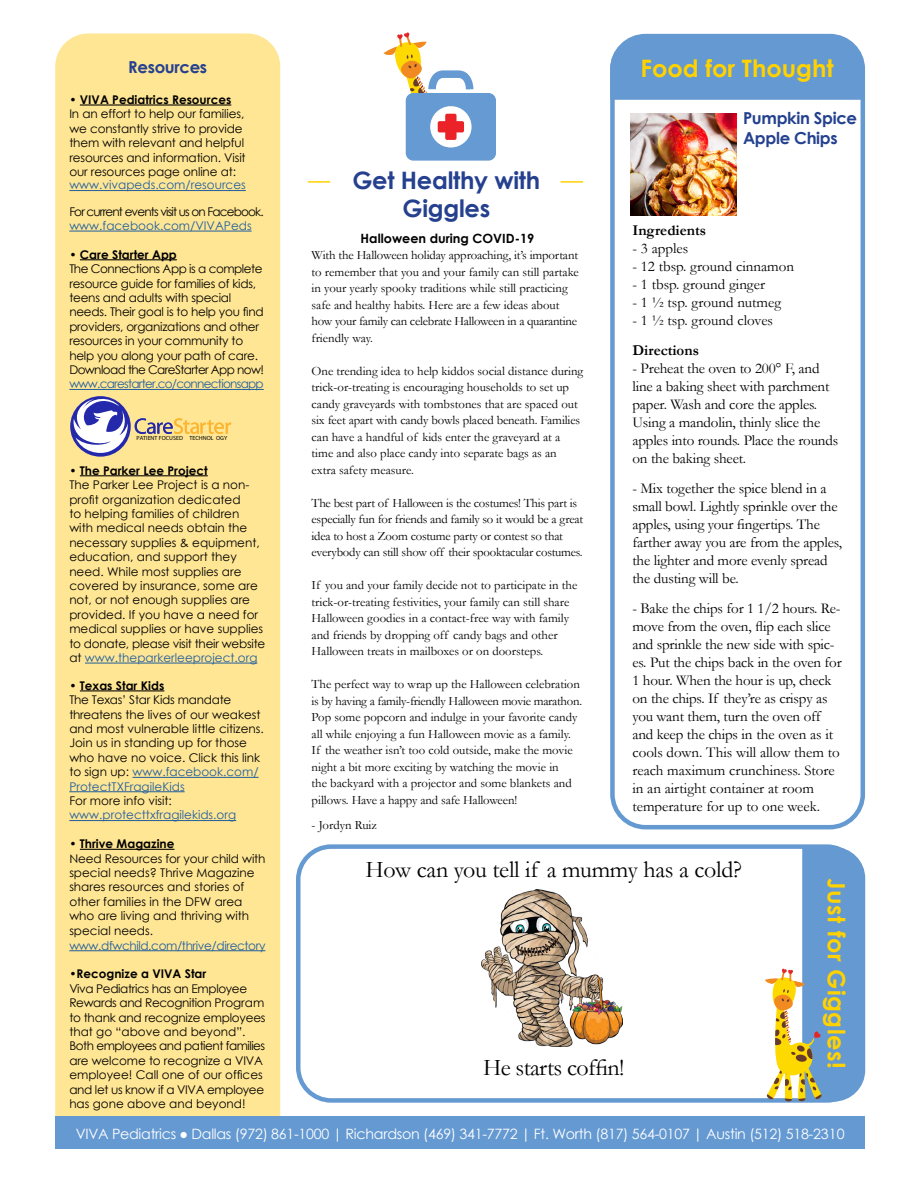
<style>
.page{position:relative;width:918px;height:1188px;background:#fff}
.page>*{position:absolute;margin:0;border:0;box-sizing:border-box;transform-origin:0 0}
.t1{font:24px "Garamond";letter-spacing:-.01em;color:#000}
.t2{font:700 24px "Century Gothic";letter-spacing:.01em;color:#ffd200}
.t3{font:700 24px/28.8px "Century Gothic";letter-spacing:-.01em;color:#25408f;text-align:center}
.t4{font:700 16.5px/19.8px "Century Gothic";letter-spacing:-.02em;color:#24418f}
.t5{font:700 16.5px "Century Gothic";letter-spacing:-.02em;color:#25408f}
.t6{font:15px/18px "Garamond";letter-spacing:-.01em;color:#000}
.t7{font:700 15px "Garamond";color:#000}
.t8{font:14.25px "Century Gothic";letter-spacing:-.02em;color:#fff}
.t9{font:12.75px/16.5px "Garamond";color:#000}
.t10{font:12.75px/16.5px "Garamond";letter-spacing:-.02em;color:#000}
.t11{font:700 12.75px "Century Gothic";color:#000}
.t12{font:12px/14.4px "Century Gothic";color:#000}
.t13{font:12px/14.4px "Century Gothic";letter-spacing:-.02em;color:#000}
.t14{font:700 12px "Century Gothic";color:#000}
.t15{font:12px "Century Gothic";color:#215e9e}
.t16{font:12px "Century Gothic";letter-spacing:-.07em;color:#000}
.t17{font:12px "Century Gothic";letter-spacing:-.06em;color:#215e9e}
.t18{font:12px "Century Gothic";letter-spacing:-.03em;color:#215e9e}
.t19{font:6px "Myriad Pro";color:#000}
.s1{font-weight:700}
.s2{color:#215e9e}
</style>
<div class="page">
<img style="left:482px;top:890px;width:140px;height:157px">
<div style="left:296px;top:844px;width:566px;height:259px;border:4px solid #6599d2;border-radius:33px"></div>
<div style="left:610px;top:34px;width:255px;height:795px;border:4px solid #6599d2;border-radius:33px"></div>
<div style="left:55px;top:33px;width:225px;height:1083px;background:#ffe694"></div>
<div style="left:55px;top:1116px;width:810px;height:33px;background:#6599d2"></div>
<hr style="left:80px;top:104px;width:151px;height:2px;background:#000">
<hr style="left:69px;top:190px;width:177px;height:1px;background:#215e9e">
<hr style="left:69px;top:231px;width:183px;height:1px;background:#215e9e">
<hr style="left:80px;top:259px;width:97px;height:1px;background:#000">
<hr style="left:69px;top:389px;width:195px;height:1px;background:#215e9e">
<hr style="left:80px;top:475px;width:128px;height:1px;background:#000">
<hr style="left:85px;top:663px;width:172px;height:1px;background:#215e9e">
<hr style="left:80px;top:690px;width:84px;height:1px;background:#000">
<hr style="left:132px;top:777px;width:127px;height:1px;background:#215e9e">
<hr style="left:69px;top:791px;width:116px;height:1px;background:#215e9e">
<hr style="left:69px;top:820px;width:167px;height:1px;background:#215e9e">
<hr style="left:80px;top:849px;width:94px;height:1px;background:#000">
<hr style="left:69px;top:950px;width:196px;height:1px;background:#215e9e">
<div style="left:610px;top:37px;width:251px;height:63px;background:#6599d2"></div>
<svg style="left:765px;top:847px;width:100px;height:256px"></svg>
<img style="left:631px;top:114px;width:106px;height:101px">
<svg style="left:72px;top:396px;width:57px;height:60px"></svg>
<svg style="left:135px;top:418px;width:96px;height:16px;background:#dfc081"></svg>
<hr style="left:308px;top:181px;width:22px;height:2px;background:#ffd200">
<svg style="left:384px;top:32px;width:110px;height:63px"></svg>
<img style="left:315px;top:95px;width:269px;height:88px">
<p class="t5" style="left:128px;top:54px;width:80px">Resources</p>
<h1 class="t2" style="left:641px;top:50px;width:194px">Food for Thought</h1>
<p class="t4" style="left:743px;top:108px;width:116px">Pumpkin Spice<br>Apple Chips</p>
<p class="t14" style="left:69px;top:90px;width:163px">• VIVA Pediatrics Resources</p>
<p class="t12" style="left:69px;top:107px;width:178px">In an effort to help our families, we constantly strive to provide them with relevant and helpful resources and information. Visit our resources page online at:</p>
<p class="t15" style="left:69px;top:177px;width:178px">www.vivapeds.com/resources</p>
<p class="t16" style="left:69px;top:204px;width:196px">For current events visit us on Facebook.</p>
<p class="t15" style="left:69px;top:217px;width:184px">www.facebook.com/VIVAPeds</p>
<p class="t13" style="left:69px;top:247px;width:196px">• <span class="s1">Care Starter App<br></span>The Connections App is a complete resource guide for families of kids, teens and adults with special needs. Their goal is to help you find providers, organizations and other resources in your community to help you along your path of care.<br>Download the CareStarter App now!</p>
<p class="t17" style="left:69px;top:376px;width:196px">www.carestarter.co/connectionsapp</p>
<h1 class="t3" style="left:352px;top:164px;width:189px">Get Healthy with<br>Giggles</h1>
<p class="t7" style="left:632px;top:220px;width:75px">Ingredients</p>
<p class="t6" style="left:632px;top:239px;width:57px">- 3 apples</p>
<p class="t6" style="left:632px;top:257px;width:163px">- 12 tbsp. ground cinnamon</p>
<p class="t6" style="left:632px;top:275px;width:134px">- 1 tbsp. ground ginger</p>
<p class="t6" style="left:632px;top:293px;width:150px">- 1 ½ tsp. ground nutmeg</p>
<p class="t6" style="left:632px;top:311px;width:142px">- 1 ½ tsp. ground cloves</p>
<p class="t7" style="left:632px;top:340px;width:68px">Directions</p>
<p class="t6" style="left:632px;top:359px;width:207px">- Preheat the oven to 200° F, and line a baking sheet with parchment paper. Wash and core the apples.<br>Using a mandolin, thinly slice the apples into rounds. Place the rounds on the baking sheet.</p>
<p class="t6" style="left:632px;top:479px;width:211px">- Mix together the spice blend in a small bowl. Lightly sprinkle over the apples, using your fingertips. The farther away you are from the apples, the lighter and more evenly spread the dusting will be.</p>
<p class="t6" style="left:632px;top:599px;width:211px">- Bake the chips for 1 1/2 hours. Re&shy;move from the oven, flip each slice and sprinkle the new side with spic&shy;es. Put the chips back in the oven for 1 hour. When the hour is up, check on the chips. If they’re as crispy as you want them, turn the oven off and keep the chips in the oven as it cools down. This will allow them to reach maximum crunchiness. Store in an airtight container at room temperature for up to one week.</p>
<p class="t11" style="left:361px;top:228px;width:175px">Halloween during COVID-19</p>
<p class="t9" style="left:312px;top:247px;width:269px">With the Halloween holiday approaching, it’s important to remember that you and your family can still partake in your yearly spooky traditions while still practicing safe and healthy habits. Here are a few ideas about how your family can celebrate Halloween in a quarantine friendly way.</p>
<p class="t9" style="left:312px;top:362px;width:273px">One trending idea to help kiddos social distance during trick-or-treating is encouraging households to set up candy graveyards with tombstones that are spaced out six feet apart with candy bowls placed beneath. Families can have a handful of kids enter the graveyard at a time and also place candy into separate bags as an extra safety measure.</p>
<p class="t10" style="left:312px;top:494px;width:273px">The best part of Halloween is the costumes! This part is especially fun for friends and family so it would be a great idea to host a Zoom costume party or contest so that everybody can still show off their spooktacular costumes.</p>
<p class="t9" style="left:312px;top:577px;width:267px">If you and your family decide not to participate in the trick-or-treating festivities, your family can still share Halloween goodies in a contact-free way with family and friends by dropping off candy bags and other Halloween treats in mailboxes or on doorsteps.</p>
<p class="t9" style="left:312px;top:676px;width:272px">The perfect way to wrap up the Halloween celebration is by having a family-friendly Halloween movie marathon.<br>Pop some popcorn and indulge in your favorite candy all while enjoying a fun Halloween movie as a family.<br>If the weather isn’t too cold outside, make the movie night a bit more exciting by watching the movie in<br>the backyard with a projector and some blankets and pillows. Have a happy and safe Halloween!</p>
<p class="t9" style="left:312px;top:817px;width:67px">- Jordyn Ruiz</p>
<p class="t19" style="left:137px;top:435px;width:92px">PATIENT FOCUSED TECHNOL OGY</p>
<p class="t14" style="left:69px;top:461px;width:140px">• The Parker Lee Project</p>
<p class="t12" style="left:69px;top:477px;width:197px">The Parker Lee Project is a non&shy;profit organization dedicated<br>to helping families of children with medical needs obtain the necessary supplies &amp; equipment, education, and support they need. While most supplies are covered by insurance, some are not, or not enough supplies are provided. If you have a need for medical supplies or have supplies to donate, please visit their website at <span class="s2">www.theparkerleeproject.org</span></p>
<p class="t14" style="left:69px;top:676px;width:97px">• Texas Star Kids</p>
<p class="t12" style="left:69px;top:692px;width:196px">The Texas’ Star Kids mandate threatens the lives of our weakest and most vulnerable little citizens.<br>Join us in standing up for those who have no voice. Click this link to sign up: <span class="s2">www.facebook.com/<br>ProtectTXFragileKids</span></p>
<p class="t12" style="left:69px;top:793px;width:104px">For more info visit:</p>
<p class="t15" style="left:69px;top:807px;width:168px">www.protecttxfragilekids.org</p>
<p class="t14" style="left:69px;top:835px;width:107px">• Thrive Magazine</p>
<p class="t12" style="left:69px;top:851px;width:198px">Need Resources for your child with special needs? Thrive Magazine shares resources and stories of other families in the DFW area who are living and thriving with special needs.</p>
<p class="t18" style="left:69px;top:937px;width:198px">www.dfwchild.com/thrive/directory</p>
<p class="t14" style="left:69px;top:965px;width:139px">•Recognize a VIVA Star</p>
<p class="t13" style="left:69px;top:981px;width:198px">Viva Pediatrics has an Employee<br>Rewards and Recognition Program to thank and recognize employees that go “above and beyond”.<br>Both employees and patient families are welcome to recognize a VIVA employee! Call one of our offices and let us know if a VIVA employee has gone above and beyond!</p>
<h1 class="t1" style="left:366px;top:853px;width:378px">How can you tell if a mummy has a cold?</h1>
<h1 class="t2" style="left:855px;top:878px;width:192px;rotate:90deg">Just for Giggles!</h1>
<h1 class="t1" style="left:483px;top:1051px;width:143px">He starts coffin!</h1>
<p class="t8" style="left:76px;top:1124px;width:770px">VIVA Pediatrics ● Dallas (972) 861-1000 | Richardson (469) 341-7772 | Ft. Worth (817) 564-0107 | Austin (512) 518-2310</p>
</div>
